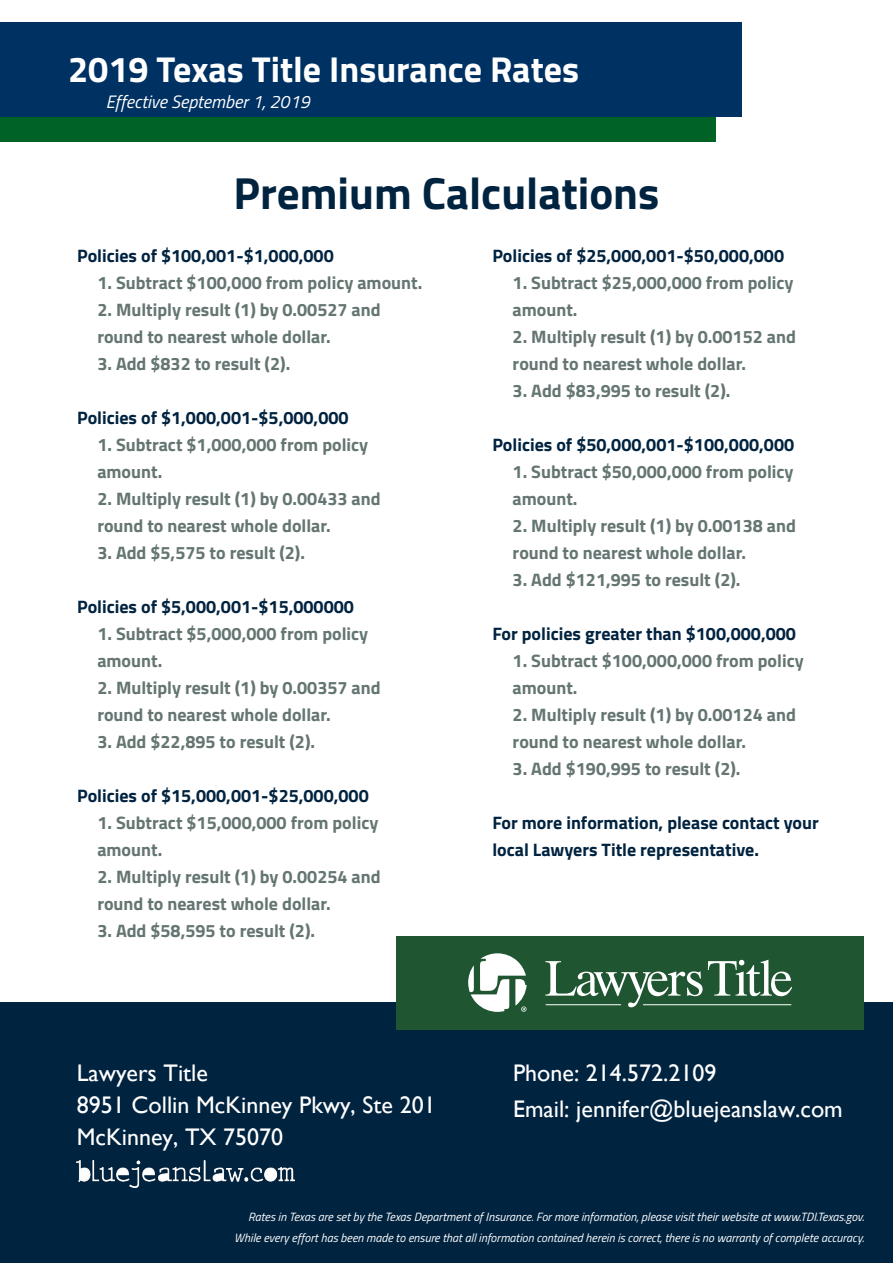
<style>
.page{position:relative;width:893px;height:1263px;background:#fff}
.page>*{position:absolute;margin:0;border:0;box-sizing:border-box;transform-origin:0 0}
._18_Header_gray_Titi{font:700 45px "Titillium Web";color:#002340}
._7_Content_gray_Titi{font:700 36px "Titillium Web";color:#fff}
._15_Content_gray_Tit{font:24px/32px "Gill Sans";color:#fff}
._18_Header_gray_Titi-2{font:700 18px/27px "Titillium Web";color:#647572}
._18_Header_gray_Titi-3{font:700 18px "Titillium Web";color:#002340}
._7_Content_gray_Titi-2{font:italic 18px "Titillium Web";color:#fff}
._7_Content_gray_Titi-3{font:italic 12px "Titillium Web";color:#fff}
</style>
<div class="page">
<div style="left:0;top:1003px;width:893px;height:260px;background:#002340"></div>
<div style="left:0;top:116px;width:715px;height:25px;background:#006224"></div>
<div style="left:396px;top:936px;width:468px;height:93px;background:#205532"></div>
<svg style="left:545px;top:960px;width:247px;height:47px"></svg>
<svg style="left:468px;top:953px;width:59px;height:59px"></svg>
<div style="left:0;top:23px;width:741px;height:94px;background:#003163"></div>
<img style="left:76px;top:1160px;width:219px;height:27px">
<p class="_7_Content_gray_Titi" style="left:68px;top:42px;width:513px">2019 Texas Title Insurance Rates</p>
<p class="_7_Content_gray_Titi-2" style="left:106px;top:89px;width:206px">Effective September 1, 2019</p>
<p class="_18_Header_gray_Titi" style="left:234px;top:159px;width:427px">Premium Calculations</p>
<p class="_18_Header_gray_Titi-3" style="left:77px;top:242px;width:258px">Policies of $100,001-$1,000,000</p>
<p class="_18_Header_gray_Titi-2" style="left:97px;top:268px;width:326px">1. Subtract $100,000 from policy amount.</p>
<p class="_18_Header_gray_Titi-2" style="left:97px;top:295px;width:285px">2. Multiply result (1) by 0.00527 and round to nearest whole dollar.</p>
<p class="_18_Header_gray_Titi-2" style="left:97px;top:349px;width:194px">3. Add $832 to result (2).</p>
<p class="_18_Header_gray_Titi-3" style="left:77px;top:404px;width:273px">Policies of $1,000,001-$5,000,000</p>
<p class="_18_Header_gray_Titi-2" style="left:97px;top:430px;width:272px">1. Subtract $1,000,000 from policy amount.</p>
<p class="_18_Header_gray_Titi-2" style="left:97px;top:484px;width:285px">2. Multiply result (1) by 0.00433 and round to nearest whole dollar.</p>
<p class="_18_Header_gray_Titi-2" style="left:97px;top:538px;width:209px">3. Add $5,575 to result (2).</p>
<p class="_18_Header_gray_Titi-3" style="left:77px;top:593px;width:278px">Policies of $5,000,001-$15,000000</p>
<p class="_18_Header_gray_Titi-2" style="left:97px;top:619px;width:272px">1. Subtract $5,000,000 from policy amount.</p>
<p class="_18_Header_gray_Titi-2" style="left:97px;top:673px;width:285px">2. Multiply result (1) by 0.00357 and round to nearest whole dollar.</p>
<p class="_18_Header_gray_Titi-2" style="left:97px;top:727px;width:219px">3. Add $22,895 to result (2).</p>
<p class="_18_Header_gray_Titi-3" style="left:77px;top:782px;width:293px">Policies of $15,000,001-$25,000,000</p>
<p class="_18_Header_gray_Titi-2" style="left:97px;top:808px;width:282px">1. Subtract $15,000,000 from policy amount.</p>
<p class="_18_Header_gray_Titi-2" style="left:97px;top:862px;width:285px">2. Multiply result (1) by 0.00254 and round to nearest whole dollar.</p>
<p class="_18_Header_gray_Titi-2" style="left:97px;top:916px;width:219px">3. Add $58,595 to result (2).</p>
<p class="_18_Header_gray_Titi-3" style="left:492px;top:242px;width:293px">Policies of $25,000,001-$50,000,000</p>
<p class="_18_Header_gray_Titi-2" style="left:513px;top:268px;width:282px">1. Subtract $25,000,000 from policy amount.</p>
<p class="_18_Header_gray_Titi-2" style="left:513px;top:322px;width:285px">2. Multiply result (1) by 0.00152 and round to nearest whole dollar.</p>
<p class="_18_Header_gray_Titi-2" style="left:513px;top:376px;width:219px">3. Add $83,995 to result (2).</p>
<p class="_18_Header_gray_Titi-3" style="left:492px;top:431px;width:303px">Policies of $50,000,001-$100,000,000</p>
<p class="_18_Header_gray_Titi-2" style="left:513px;top:457px;width:282px">1. Subtract $50,000,000 from policy amount.</p>
<p class="_18_Header_gray_Titi-2" style="left:513px;top:511px;width:285px">2. Multiply result (1) by 0.00138 and round to nearest whole dollar.</p>
<p class="_18_Header_gray_Titi-2" style="left:513px;top:565px;width:229px">3. Add $121,995 to result (2).</p>
<p class="_18_Header_gray_Titi-3" style="left:492px;top:620px;width:305px">For policies greater than $100,000,000</p>
<p class="_18_Header_gray_Titi-2" style="left:513px;top:646px;width:293px">1. Subtract $100,000,000 from policy amount.</p>
<p class="_18_Header_gray_Titi-2" style="left:513px;top:700px;width:285px">2. Multiply result (1) by 0.00124 and round to nearest whole dollar.</p>
<p class="_18_Header_gray_Titi-2" style="left:513px;top:754px;width:229px">3. Add $190,995 to result (2).</p>
<p class="_18_Header_gray_Titi-3" style="left:492px;top:809px;width:328px">For more information, please contact your</p>
<p class="_18_Header_gray_Titi-3" style="left:492px;top:836px;width:268px">local Lawyers Title representative.</p>
<p class="_15_Content_gray_Tit" style="left:77px;top:1057px;width:360px">Lawyers Title<br>8951 Collin McKinney Pkwy, Ste 201<br>McKinney, TX 75070</p>
<p class="_15_Content_gray_Tit" style="left:513px;top:1055px;width:331px;line-height:36px">Phone: 214.572.2109<br>Email: jennifer@bluejeanslaw.com</p>
<p class="_7_Content_gray_Titi-3" style="left:248px;top:1208px;width:617px">Rates in Texas are set by the Texas Department of Insurance. For more information, please visit their website at www.TDI.Texas.gov.</p>
<p class="_7_Content_gray_Titi-3" style="left:234px;top:1228px;width:631px">While every effort has been made to ensure that all information contained herein is correct, there is no warranty of complete accuracy.</p>
</div>
